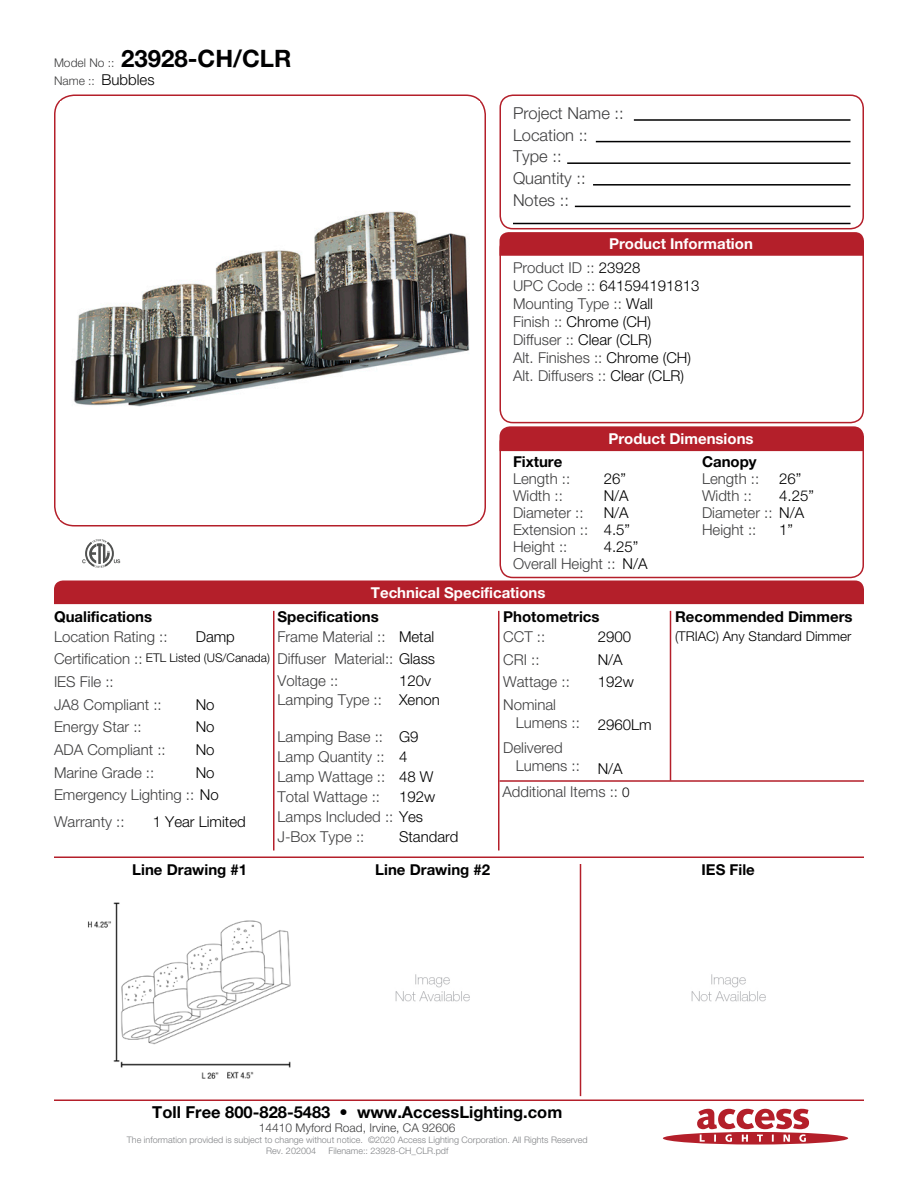
<style>
.page{position:relative;width:918px;height:1188px;background:#fff}
.page>*{position:absolute;margin:0;border:0;box-sizing:border-box;transform-origin:0 0}
.t1{font:700 24px "Helvetica Neue LT Std";color:#000001}
.Left_Justify{font:300 16.5px "Helvetica Neue LT Std";color:#3e3e3f}
.t2{font:700 16.5px "Helvetica Neue LT Std";color:#000001}
.Left_Justify-2{font:300 15px/18px "Helvetica Neue LT Std";color:#3e3e3f}
.Left_Justify-3{font:300 15px "Helvetica Neue LT Std";color:#000001}
.Left_Justify-4{font:700 15px "Helvetica Neue LT Std";color:#000001}
.t3{font:700 15px "Helvetica Neue LT Std";color:#fff}
.Left_Justify-5{font:300 13.5px "Helvetica Neue LT Std";color:#000001}
.t4{font:300 12px "Helvetica Neue LT Std";color:#3e3e3f}
.Left_Justify-6{font:300 12px "Helvetica Neue LT Std";color:#000001}
.t5{font:300 9px "Helvetica Neue LT Std";color:#808285}
.s1{font-weight:300;font-size:12px;color:#3e3e3f}
.s2{font-size:12px;color:#3e3e3f}
.s3{color:#000001}
.s4{color:#3e3e3f}
.s5{font-size:13.5px;color:#000001}
</style>
<div class="page">
<svg style="left:663px;top:1109px;width:185px;height:36px"></svg>
<div style="left:499px;top:94px;width:365px;height:135px;border:2px solid #b41f2a;border-radius:13px"></div>
<div style="left:499px;top:235px;width:365px;height:188px;border:2px solid #b41f2a;border-radius:13px"></div>
<div style="left:499px;top:430px;width:365px;height:148px;border:2px solid #b41f2a;border-radius:13px"></div>
<hr style="left:634px;top:119px;width:217px;height:2px;background:#000001">
<hr style="left:596px;top:141px;width:254px;height:1px;background:#000001">
<hr style="left:593px;top:184px;width:258px;height:2px;background:#000001">
<hr style="left:567px;top:162px;width:283px;height:2px;background:#000001">
<hr style="left:575px;top:206px;width:275px;height:1px;background:#000001">
<hr style="left:513px;top:223px;width:337px;height:1px;background:#000001">
<svg style="left:500px;top:232px;width:364px;height:24px"></svg>
<div style="left:500px;top:426px;width:364px;height:25px;background:#b41f2a"></div>
<div style="left:54px;top:580px;width:810px;height:24px;background:#b41f2a"></div>
<hr style="left:54px;top:856px;width:810px;height:2px;background:#b41f2a">
<hr style="left:54px;top:1100px;width:810px;height:1px;background:#b41f2a">
<hr style="left:670px;top:611px;width:1px;height:170px;background:#b41f2a">
<hr style="left:580px;top:864px;width:1px;height:232px;background:#b41f2a">
<hr style="left:498px;top:611px;width:2px;height:239px;background:#b41f2a">
<hr style="left:273px;top:611px;width:1px;height:239px;background:#b41f2a">
<div style="left:54px;top:94px;width:432px;height:432px;border:2px solid #b41f2a;border-radius:20px"></div>
<hr style="left:500px;top:780px;width:364px;height:2px;background:#b41f2a">
<img style="left:61px;top:211px;width:418px;height:309px">
<svg style="left:82px;top:539px;width:38px;height:29px"></svg>
<img style="left:87px;top:902px;width:204px;height:177px">
<img style="left:395px;top:974px;width:75px;height:28px">
<img style="left:691px;top:974px;width:75px;height:28px">
<p class="t1" style="left:54px;top:44px;width:239px"><span class="s1">Model No ::</span> 23928-CH/CLR</p>
<p class="Left_Justify-3" style="left:54px;top:70px;width:102px"><span class="s2">Name ::</span> Bubbles</p>
<p class="Left_Justify" style="left:513px;top:103px;width:112px">Project Name ::</p>
<p class="Left_Justify" style="left:513px;top:125px;width:76px">Location ::</p>
<p class="Left_Justify" style="left:513px;top:146px;width:50px">Type ::</p>
<p class="Left_Justify" style="left:513px;top:168px;width:74px">Quantity ::</p>
<p class="Left_Justify" style="left:513px;top:190px;width:57px">Notes ::</p>
<p class="t3" style="left:609px;top:235px;width:145px">Product Information</p>
<p class="Left_Justify-2" style="left:513px;top:259px;width:129px">Product ID :: <span class="s3">23928</span></p>
<p class="Left_Justify-3" style="left:513px;top:277px;width:188px"><span class="s4">UPC Code ::</span> 641594191813</p>
<p class="Left_Justify-2" style="left:513px;top:295px;width:142px">Mounting Type :: <span class="s3">Wall</span></p>
<p class="Left_Justify-3" style="left:513px;top:313px;width:140px"><span class="s4">Finish ::</span> Chrome (CH)</p>
<p class="Left_Justify-2" style="left:513px;top:331px;width:140px">Diffuser :: <span class="s3">Clear (CLR)</span></p>
<p class="Left_Justify-2" style="left:513px;top:349px;width:180px">Alt. Finishes :: <span class="s3">Chrome (CH)</span></p>
<p class="Left_Justify-2" style="left:513px;top:367px;width:173px">Alt. Diffusers :: <span class="s3">Clear (CLR)</span></p>
<p class="t3" style="left:608px;top:429px;width:147px">Product Dimensions</p>
<p class="Left_Justify-4" style="left:513px;top:453px;width:51px">Fixture</p>
<p class="Left_Justify-4" style="left:702px;top:453px;width:56px">Canopy</p>
<p class="Left_Justify-2" style="left:513px;top:470px;width:59px">Length ::</p>
<p class="Left_Justify-3" style="left:604px;top:470px;width:24px">26”</p>
<p class="Left_Justify-2" style="left:702px;top:470px;width:59px">Length ::</p>
<p class="Left_Justify-3" style="left:779px;top:470px;width:24px">26”</p>
<p class="Left_Justify-2" style="left:513px;top:487px;width:51px">Width ::</p>
<p class="Left_Justify-2" style="left:513px;top:537px;width:56px">Height ::</p>
<p class="Left_Justify-3" style="left:604px;top:487px;width:27px">N/A</p>
<p class="Left_Justify-3" style="left:604px;top:537px;width:36px">4.25”</p>
<p class="Left_Justify-2" style="left:702px;top:487px;width:51px">Width ::</p>
<p class="Left_Justify-3" style="left:779px;top:487px;width:36px">4.25”</p>
<p class="Left_Justify-3" style="left:604px;top:504px;width:27px">N/A</p>
<p class="Left_Justify-2" style="left:702px;top:503px;width:104px">Diameter :: <span class="s3">N/A</span></p>
<p class="Left_Justify-3" style="left:604px;top:520px;width:28px">4.5”</p>
<p class="Left_Justify-3" style="left:779px;top:520px;width:15px">1”</p>
<p class="Left_Justify-2" style="left:513px;top:503px;width:72px">Diameter ::</p>
<p class="Left_Justify-2" style="left:513px;top:520px;width:77px">Extension ::</p>
<p class="Left_Justify-2" style="left:702px;top:520px;width:56px">Height ::</p>
<p class="Left_Justify-2" style="left:513px;top:554px;width:104px">Overall Height ::</p>
<p class="Left_Justify-3" style="left:622px;top:554px;width:27px">N/A</p>
<p class="t3" style="left:371px;top:583px;width:176px">Technical Specifications</p>
<p class="Left_Justify-4" style="left:54px;top:607px;width:100px">Qualifications</p>
<p class="Left_Justify-4" style="left:503px;top:607px;width:98px">Photometrics</p>
<p class="Left_Justify-4" style="left:675px;top:607px;width:179px">Recommended Dimmers</p>
<p class="Left_Justify-4" style="left:278px;top:607px;width:103px">Specifications</p>
<p class="Left_Justify-3" style="left:196px;top:627px;width:41px">Damp</p>
<p class="Left_Justify-3" style="left:598px;top:627px;width:35px">2900</p>
<p class="Left_Justify-5" style="left:675px;top:628px;width:178px">(TRIAC) Any Standard Dimmer</p>
<p class="Left_Justify-3" style="left:598px;top:650px;width:27px">N/A</p>
<p class="Left_Justify-3" style="left:598px;top:673px;width:38px">192w</p>
<p class="Left_Justify-3" style="left:598px;top:716px;width:55px">2960Lm</p>
<p class="Left_Justify-3" style="left:598px;top:759px;width:27px">N/A</p>
<p class="Left_Justify-2" style="left:54px;top:627px;width:115px">Location Rating ::</p>
<p class="Left_Justify-2" style="left:503px;top:627px;width:43px">CCT ::</p>
<p class="Left_Justify-2" style="left:503px;top:650px;width:38px">CRI ::</p>
<p class="Left_Justify-2" style="left:503px;top:673px;width:68px">Wattage ::</p>
<p class="Left_Justify-2" style="left:516px;top:695px;width:66px;text-indent:-13px">Nominal<br>Lumens ::</p>
<p class="Left_Justify-2" style="left:516px;top:738px;width:66px;text-indent:-13px">Delivered<br>Lumens ::</p>
<p class="Left_Justify-2" style="left:278px;top:627px;width:110px">Frame Material ::</p>
<p class="Left_Justify-2" style="left:278px;top:671px;width:62px">Voltage ::</p>
<p class="Left_Justify-3" style="left:399px;top:627px;width:37px">Metal</p>
<p class="Left_Justify-3" style="left:399px;top:671px;width:33px">120v</p>
<p class="Left_Justify-2" style="left:54px;top:650px;width:90px">Certification ::</p>
<p class="Left_Justify-2" style="left:54px;top:695px;width:109px">JA8 Compliant ::</p>
<p class="Left_Justify-2" style="left:278px;top:650px;width:159px">Diffuser Material:: <span class="s3">Glass</span></p>
<p class="Left_Justify-2" style="left:278px;top:691px;width:106px">Lamping Type ::</p>
<p class="Left_Justify-2" style="left:278px;top:727px;width:107px">Lamping Base ::</p>
<p class="Left_Justify-2" style="left:278px;top:747px;width:109px">Lamp Quantity ::</p>
<p class="Left_Justify-2" style="left:278px;top:767px;width:109px">Lamp Wattage ::</p>
<p class="Left_Justify-2" style="left:278px;top:787px;width:104px">Total Wattage ::</p>
<p class="Left_Justify-2" style="left:278px;top:808px;width:147px">Lamps Included :: <span class="s3">Yes</span></p>
<p class="Left_Justify-2" style="left:278px;top:828px;width:88px">J-Box Type ::</p>
<p class="Left_Justify-6" style="left:146px;top:651px;width:126px">ETL Listed (US/Canada)</p>
<p class="Left_Justify-3" style="left:196px;top:695px;width:20px">No</p>
<p class="Left_Justify-3" style="left:196px;top:718px;width:20px">No</p>
<p class="Left_Justify-3" style="left:196px;top:741px;width:20px">No</p>
<p class="Left_Justify-3" style="left:196px;top:763px;width:20px">No</p>
<p class="Left_Justify-2" style="left:54px;top:673px;width:61px">IES File ::</p>
<p class="Left_Justify-2" style="left:54px;top:718px;width:89px">Energy Star ::</p>
<p class="Left_Justify-2" style="left:54px;top:740px;width:113px">ADA Compliant ::</p>
<p class="Left_Justify-2" style="left:54px;top:763px;width:102px">Marine Grade ::</p>
<p class="Left_Justify-2" style="left:54px;top:786px;width:166px">Emergency Lighting :: <span class="s3">No</span></p>
<p class="Left_Justify-3" style="left:399px;top:691px;width:42px">Xenon</p>
<p class="Left_Justify-3" style="left:399px;top:727px;width:21px">G9</p>
<p class="Left_Justify-3" style="left:399px;top:747px;width:10px">4</p>
<p class="Left_Justify-3" style="left:399px;top:767px;width:36px">48 W</p>
<p class="Left_Justify-3" style="left:399px;top:788px;width:38px">192w</p>
<p class="Left_Justify-2" style="left:502px;top:782px;width:129px">Additional Items :: <span class="s5">0</span></p>
<p class="Left_Justify-2" style="left:54px;top:813px;width:72px">Warranty ::</p>
<p class="Left_Justify-3" style="left:153px;top:813px;width:95px">1 Year Limited</p>
<p class="Left_Justify-3" style="left:399px;top:828px;width:61px">Standard</p>
<p class="Left_Justify-4" style="left:132px;top:860px;width:116px">Line Drawing #1</p>
<p class="Left_Justify-4" style="left:375px;top:860px;width:116px">Line Drawing #2</p>
<p class="Left_Justify-4" style="left:702px;top:860px;width:55px">IES File</p>
<p class="t2" style="left:152px;top:1101px;width:412px">Toll Free 800-828-5483 • www.AccessLighting.com</p>
<p class="t4" style="left:259px;top:1120px;width:198px">14410 Myford Road, Irvine, CA 92606</p>
<p class="t5" style="left:127px;top:1134px;width:462px">The information provided is subject to change without notice. ©2020 Access Lighting Corporation. All Rights Reserved</p>
<p class="t5" style="left:266px;top:1145px;width:51px">Rev. 202004</p>
<p class="t5" style="left:329px;top:1145px;width:121px">Filename:: 23928-CH_CLR.pdf</p>
</div>
